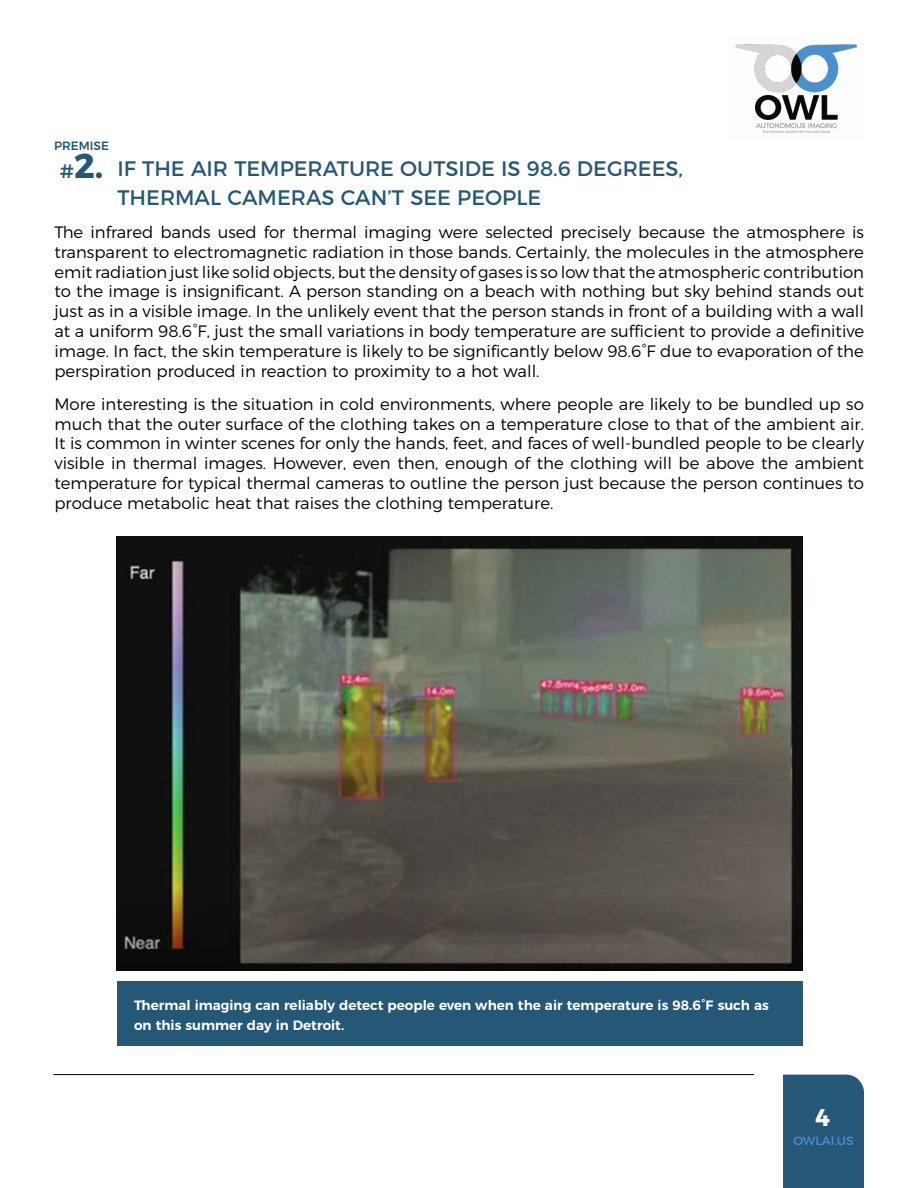
<style>
.page{position:relative;width:918px;height:1188px;background:#fff}
.page>*{position:absolute;margin:0;border:0;box-sizing:border-box;transform-origin:0 0}
.t1{font:700 34.5px "Montserrat";color:#255877}
.t2{font:700 24px "Montserrat";color:#fff}
.t3{font:21px/28.5px "Montserrat";color:#255877}
.t4{font:300 16.5px/19.8px "Montserrat";color:#000;text-align:justify}
.t5{font:600 13.5px/19.5px "Montserrat";color:#fff}
.t6{font:12px "Montserrat";color:#4a91ce}
.t7{font:500 12px "Montserrat";color:#255877}
.s1{font-weight:500;font-size:19.5px}
</style>
<div class="page">
<div style="left:783px;top:1075px;width:81px;height:113px;background:#255877"></div>
<img style="left:735px;top:44px;width:122px;height:89px">
<hr style="left:53px;top:1074px;width:701px;height:1px;background:#000">
<img style="left:116px;top:536px;width:686px;height:435px">
<div style="left:117px;top:982px;width:685px;height:64px;background:#255877"></div>
<p class="t7" style="left:54px;top:136px;width:56px">PREMISE</p>
<h1 class="t1" style="left:60px;top:138px;width:45px"><span class="s1">#</span>2.</h1>
<p class="t3" style="left:117px;top:153px;width:567px">IF THE AIR TEMPERATURE OUTSIDE IS 98.6 DEGREES,<br>THERMAL CAMERAS CAN’T SEE PEOPLE</p>
<p class="t4" style="left:54px;top:221px;width:811px">The infrared bands used for thermal imaging were selected precisely because the atmosphere is transparent to electromagnetic radiation in those bands. Certainly, the molecules in the atmosphere emit radiation just like solid objects, but the density of gases is so low that the atmospheric contribution to the image is insignificant. A person standing on a beach with nothing but sky behind stands out just as in a visible image. In the unlikely event that the person stands in front of a building with a wall at a uniform 98.6°F, just the small variations in body temperature are sufficient to provide a definitive image. In fact, the skin temperature is likely to be significantly below 98.6°F due to evaporation of the perspiration produced in reaction to proximity to a hot wall.</p>
<p class="t4" style="left:54px;top:393px;width:811px">More interesting is the situation in cold environments, where people are likely to be bundled up so much that the outer surface of the clothing takes on a temperature close to that of the ambient air.<br>It is common in winter scenes for only the hands, feet, and faces of well-bundled people to be clearly visible in thermal images. However, even then, enough of the clothing will be above the ambient temperature for typical thermal cameras to outline the person just because the person continues to produce metabolic heat that raises the clothing temperature.</p>
<p class="t5" style="left:134px;top:994px;width:636px">Thermal imaging can reliably detect people even when the air temperature is 98.6°F such as on this summer day in Detroit.</p>
<h2 class="t2" style="left:815px;top:1097px;width:16px">4</h2>
<p class="t6" style="left:793px;top:1132px;width:62px">OWLAI.US</p>
</div>
